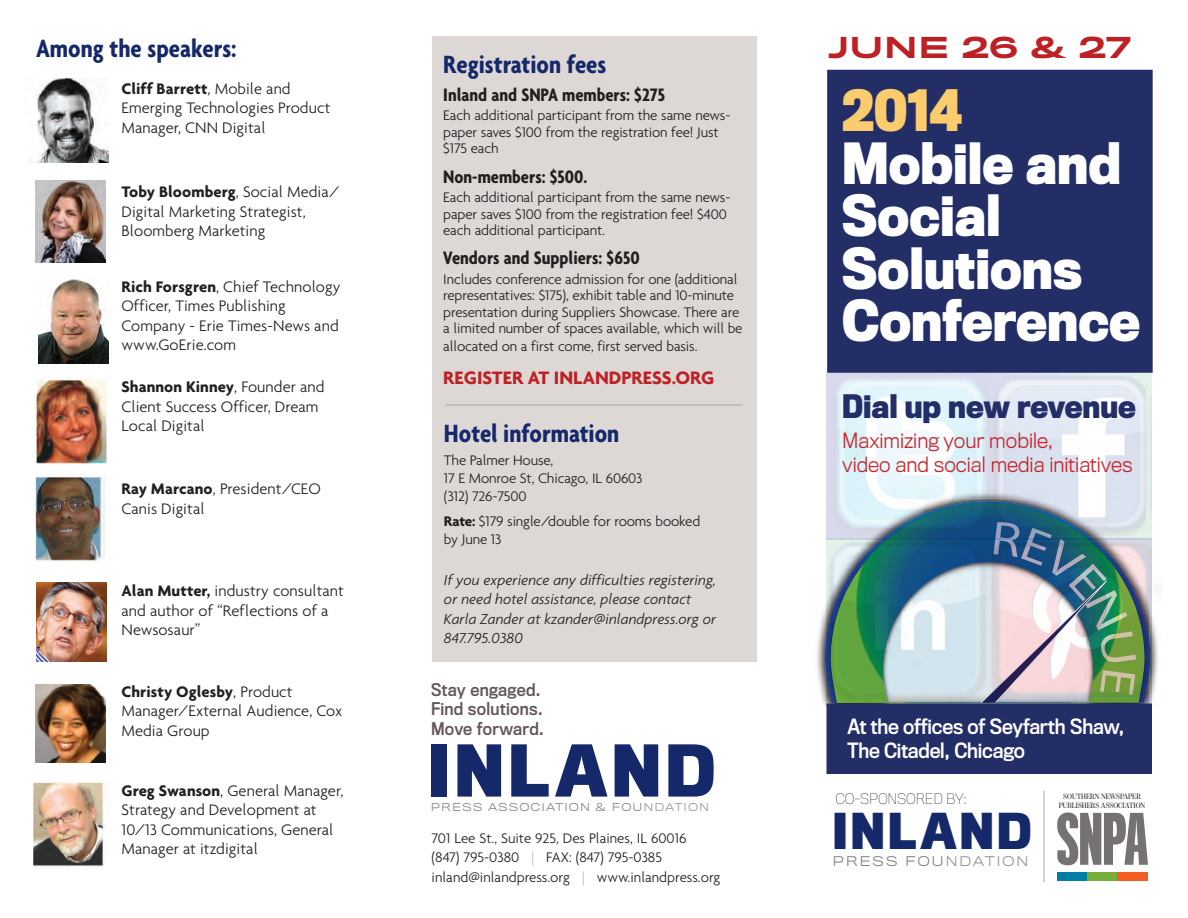
<style>
.page{position:relative;width:1188px;height:918px;background:#fff}
.page>*{position:absolute;margin:0;border:0;box-sizing:border-box;transform-origin:0 0}
.t1{font:700 66px "Titling Gothic FB Narrow";letter-spacing:.06em;color:#15286a}
.t2{font:500 64.8px "Titling Gothic FB Skyline";color:#757271}
.t3{font:700 52.5px/52.5px "Titling Gothic FB Narrow";color:#fff;scale:.92 1}
.t4{font:700 52.5px "Titling Gothic FB Narrow";color:#facc6d;scale:.92 1}
.t5{font:700 45.75px "Titling Gothic FB Narrow";letter-spacing:.06em;color:#15286a}
.t6{font:700 30px "Titling Gothic FB Narrow";color:#232d67;scale:.92 1}
.t7{font:700 condensed 27px "Agenda";color:#15286a}
.t8{font:500 27px "Titling Gothic FB Extended";color:#be2125}
.t9{font:700 condensed 19.5px "Agenda";color:#231f20}
.t10{font:300 19.5px/24px "Titling Gothic FB Normal";color:#c8242b;scale:.92 1}
.t11{font:19.5px/24px "Titling Gothic FB Narrow Standard";letter-spacing:-.01em;color:#fff}
.t12{font:700 19.5px "Agenda";color:#be2125}
.t13{font:300 16.5px/19.5px "Agenda";letter-spacing:.005em;color:#231f20}
.t14{font:16.35px/19.5px "Titling Gothic FB Narrow Standard";letter-spacing:.02em;color:#645757}
.t15{font:italic 300 15.6px/19.5px "Agenda";color:#231f20}
.t16{font:300 15px/16.5px "Agenda";letter-spacing:-.01em;color:#231f20}
.t17{font:100 13.5px "Titling Gothic FB Normal";letter-spacing:-.01em;color:#231f20}
.t18{font:300 12.45px "Titling Gothic FB Wide";letter-spacing:.12em;color:#808285}
.t19{font:300 10.05px "Titling Gothic FB Wide";letter-spacing:.1em;color:#808285}
.t20{font:7.65px/8.6px "Moderno FB Cond";color:#231f20;text-align:center}
.s1{font-weight:700}
.s2{color:#939598}
.s3{color:#bcbdc0}
</style>
<div class="page">
<div style="left:432px;top:36px;width:324px;height:626px;background:#ddd7d5"></div>
<img style="left:826px;top:372px;width:326px;height:117px">
<img style="left:826px;top:489px;width:326px;height:32px">
<img style="left:817px;top:609px;width:10px;height:106px">
<img style="left:1150px;top:521px;width:8px;height:183px">
<img style="left:826px;top:499px;width:97px;height:22px">
<img style="left:923px;top:499px;width:226px;height:22px">
<img style="left:923px;top:501px;width:165px;height:2px">
<svg style="left:831px;top:503px;width:313px;height:18px;background:#8eaebe"></svg>
<img style="left:825px;top:521px;width:325px;height:183px">
<div style="left:827px;top:704px;width:325px;height:70px;background:#232e67"></div>
<div style="left:827px;top:70px;width:326px;height:303px;background:#232e67;border:6px solid #232e67"></div>
<div style="left:1057px;top:872px;width:30px;height:9px;background:#007ea5"></div>
<div style="left:1087px;top:872px;width:31px;height:9px;background:#75ae38"></div>
<div style="left:1118px;top:872px;width:30px;height:9px;background:#f25d21"></div>
<hr style="left:1044px;top:790px;width:1px;height:92px;background:#a7adad">
<hr style="left:445px;top:405px;width:297px;height:1px;background:#a5a6aa">
<img style="left:35px;top:378px;width:73px;height:86px">
<img style="left:35px;top:475px;width:70px;height:86px">
<img style="left:34px;top:782px;width:72px;height:85px">
<img style="left:36px;top:684px;width:70px;height:78px">
<img style="left:36px;top:78px;width:72px;height:84px">
<img style="left:38px;top:279px;width:70px;height:84px">
<img style="left:36px;top:181px;width:70px;height:81px">
<img style="left:36px;top:582px;width:70px;height:79px">
<h3 class="t7" style="left:36px;top:32px;width:202px">Among the speakers:</h3>
<p class="t13" style="left:122px;top:78px;width:211px"><span class="s1">Cliff Barrett</span>, Mobile and<br>Emerging Technologies Product<br>Manager, CNN Digital</p>
<p class="t13" style="left:122px;top:182px;width:219px"><span class="s1">Toby Bloomberg</span>, Social Media/<br>Digital Marketing Strategist,<br>Bloomberg Marketing</p>
<p class="t13" style="left:122px;top:276px;width:220px"><span class="s1">Rich Forsgren</span>, Chief Technology<br>Officer, Times Publishing<br>Company - Erie Times-News and www.GoErie.com</p>
<p class="t13" style="left:122px;top:377px;width:205px"><span class="s1">Shannon Kinney</span>, Founder and<br>Client Success Officer, Dream<br>Local Digital</p>
<p class="t13" style="left:122px;top:479px;width:201px"><span class="s1">Ray Marcano</span>, President/CEO<br>Canis Digital</p>
<p class="t13" style="left:122px;top:581px;width:224px"><span class="s1">Alan Mutter,</span> industry consultant and author of “Reflections of a<br>Newsosaur”</p>
<p class="t13" style="left:122px;top:681px;width:222px"><span class="s1">Christy Oglesby</span>, Product<br>Manager/External Audience, Cox<br>Media Group</p>
<p class="t13" style="left:122px;top:780px;width:223px"><span class="s1">Greg Swanson</span>, General Manager,<br>Strategy and Development at<br>10/13 Communications, General<br>Manager at itzdigital</p>
<h3 class="t7" style="left:443px;top:48px;width:165px">Registration fees</h3>
<h3 class="t9" style="left:443px;top:83px;width:223px">Inland and SNPA members: $275</h3>
<p class="t16" style="left:443px;top:107px;width:289px">Each additional participant from the same news&shy;paper saves $100 from the registration fee! Just $175 each</p>
<h3 class="t9" style="left:443px;top:165px;width:146px">Non-members: $500.</h3>
<p class="t16" style="left:443px;top:189px;width:289px">Each additional participant from the same news&shy;paper saves $100 from the registration fee! $400 each additional participant.</p>
<h3 class="t9" style="left:443px;top:247px;width:198px">Vendors and Suppliers: $650</h3>
<p class="t16" style="left:443px;top:271px;width:301px">Includes conference admission for one (additional representatives: $175), exhibit table and 10-minute presentation during Suppliers Showcase. There are a limited number of spaces available, which will be</p>
<p class="t16" style="left:443px;top:338px;width:256px">allocated on a first come, first served basis.</p>
<h3 class="t12" style="left:443px;top:366px;width:272px">REGISTER AT INLANDPRESS.ORG</h3>
<h3 class="t7" style="left:444px;top:418px;width:177px">Hotel information</h3>
<p class="t16" style="left:444px;top:451px;width:200px;line-height:18px">The Palmer House,<br>17 E Monroe St, Chicago, IL 60603 (312) 726-7500</p>
<p class="t16" style="left:444px;top:512px;width:258px;line-height:18px"><span class="s1">Rate:</span> $179 single/double for rooms booked by June 13</p>
<p class="t15" style="left:444px;top:570px;width:274px">If you experience any difficulties registering, or need hotel assistance, please contact Karla Zander at kzander@inlandpress.org or 847.795.0380</p>
<p class="t14" style="left:431px;top:680px;width:114px">Stay engaged.<br>Find solutions.<br>Move forward.</p>
<h1 class="t1" style="left:428px;top:733px;width:288px">INLAND</h1>
<p class="t19" style="left:431px;top:802px;width:280px">PRESS ASSOCIATION &amp; FOU<span class="s2">NDATION</span></p>
<p class="t16" style="left:432px;top:828px;width:290px;line-height:19.5px">701 Lee St., Suite 925, Des Plaines, IL 60016<br>(847) 795-0380 <span class="s3">|</span> FAX: (847) 795-0385 inland@inlandpress.org <span class="s3">|</span> www.inlandpress.org</p>
<h3 class="t8" style="left:828px;top:32px;width:304px">JUNE 26 &amp; 27</h3>
<h3 class="t4" style="left:842px;top:81px;width:132px">2014</h3>
<h3 class="t3" style="left:842px;top:139px;width:325px">Mobile and<br>Social<br>Solutions<br>Conference</h3>
<h3 class="t6" style="left:842px;top:389px;width:321px">Dial up new revenue</h3>
<h3 class="t10" style="left:842px;top:429px;width:317px">Maximizing your mobile,<br>video and social media initiatives</h3>
<h3 class="t11" style="left:848px;top:715px;width:278px">At the offices of Seyfarth Shaw,<br>The Citadel, Chicago</h3>
<p class="t17" style="left:836px;top:791px;width:133px">CO-SPONSORED BY:</p>
<h3 class="t5" style="left:832px;top:805px;width:201px">INLAND</h3>
<p class="t18" style="left:833px;top:854px;width:198px">PRESS FOU<span class="s2">NDATION</span></p>
<p class="t20" style="left:1059px;top:793px;width:88px">SOUTHERN NEWSPAPER<br>PUBLISHERS ASSOCIATION</p>
<h2 class="t2" style="left:1057px;top:803px;width:93px">SNPA</h2>
</div>
